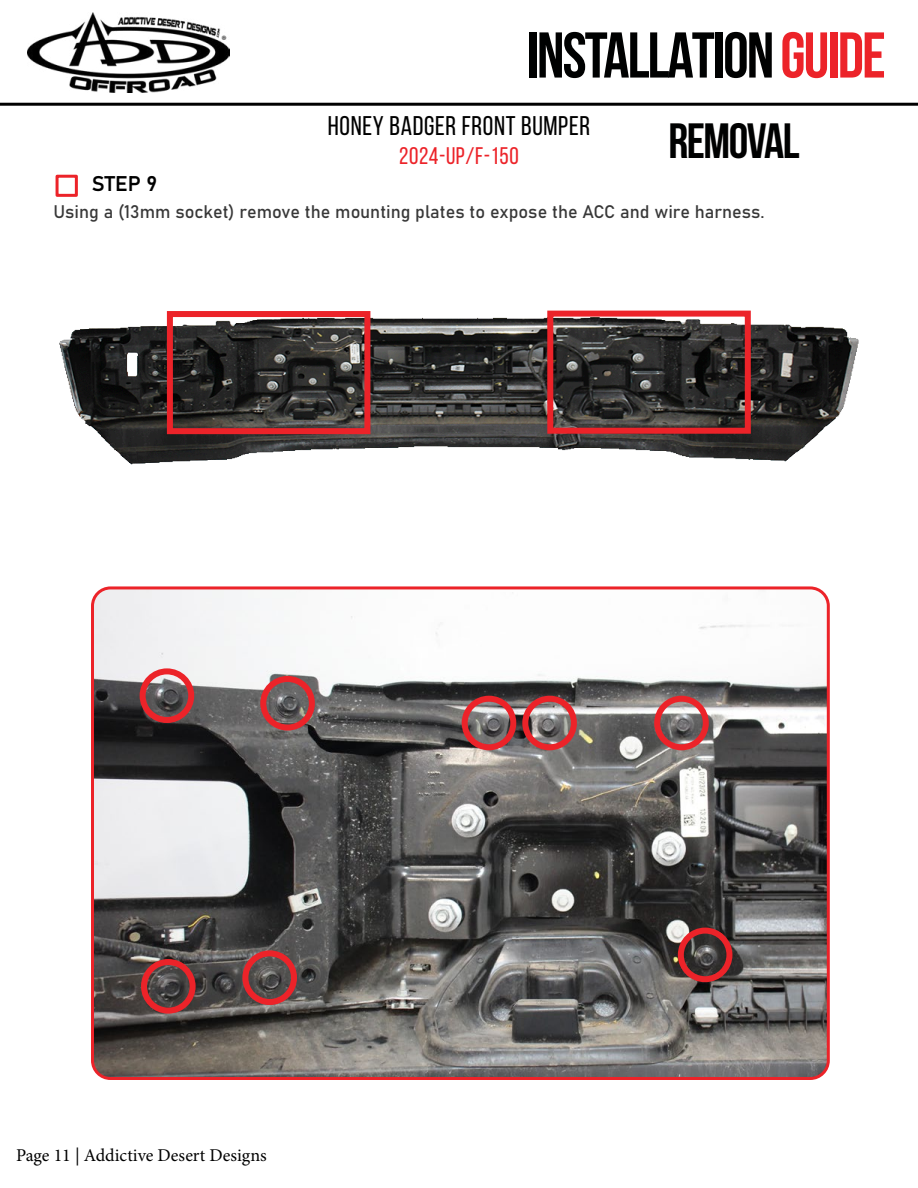
<style>
.page{position:relative;width:918px;height:1188px;background:#fff}
.page>*{position:absolute;margin:0;border:0;box-sizing:border-box;transform-origin:0 0}
.t1{font:700 64.5px "Bebas Neue";letter-spacing:-.03em;color:#000101}
.t2{font:700 49.5px "Bebas Neue";letter-spacing:-.03em;color:#000101}
.t3{font:27px "Bebas Neue";letter-spacing:.025em;color:#000}
.t4{font:24px "Bebas Neue";letter-spacing:.025em;color:#ec2329}
.t5{font:21px "Bahnschrift";color:#000}
.t6{font:18px "Bahnschrift";color:#383838}
.t7{font:18px "Minion Pro";color:#000}
.s1{color:#ec2329}
</style>
<div class="page">
<hr style="left:0;top:103px;width:918px;height:3px;background:#000">
<img style="left:27px;top:12px;width:203px;height:80px">
<div style="left:56px;top:175px;width:22px;height:22px;border:3px solid #ec2329"></div>
<img style="left:59px;top:310px;width:800px;height:155px">
<img style="left:95px;top:590px;width:731px;height:486px">
<div style="left:91px;top:586px;width:739px;height:494px;border:3px solid #ec2329;border-radius:18px"></div>
<div style="left:140px;top:668px;width:54px;height:55px;border:6px solid #ec2329;border-radius:50%"></div>
<div style="left:141px;top:959px;width:55px;height:55px;border:6px solid #ec2329;border-radius:50%"></div>
<div style="left:242px;top:950px;width:55px;height:55px;border:6px solid #ec2329;border-radius:50%"></div>
<div style="left:654px;top:696px;width:55px;height:54px;border:6px solid #ec2329;border-radius:50%"></div>
<div style="left:678px;top:928px;width:54px;height:54px;border:6px solid #ec2329;border-radius:50%"></div>
<div style="left:260px;top:676px;width:55px;height:55px;border:6px solid #ec2329;border-radius:50%"></div>
<div style="left:522px;top:696px;width:55px;height:54px;border:6px solid #ec2329;border-radius:50%"></div>
<div style="left:462px;top:696px;width:54px;height:54px;border:6px solid #ec2329;border-radius:50%"></div>
<div style="left:167px;top:311px;width:203px;height:123px;border:6px solid #ec2329"></div>
<div style="left:547px;top:311px;width:204px;height:123px;border:6px solid #ec2329"></div>
<h1 class="t1" style="left:527px;top:20px;width:361px">INSTALLATION<span class="s1">GUIDE</span></h1>
<h3 class="t3" style="left:328px;top:111px;width:264px">HONEY BADGER FRONT BUMPER</h3>
<h3 class="t4" style="left:399px;top:143px;width:121px">2024-UP/F-150</h3>
<h2 class="t2" style="left:668px;top:114px;width:133px">REMOVAL</h2>
<p class="t5" style="left:92px;top:168px;width:67px">STEP 9</p>
<p class="t6" style="left:54px;top:198px;width:713px">Using a (13mm socket) remove the mounting plates to expose the ACC and wire harness.</p>
<p class="t7" style="left:16px;top:1143px;width:252px">Page 11 | Addictive Desert Designs</p>
</div>
